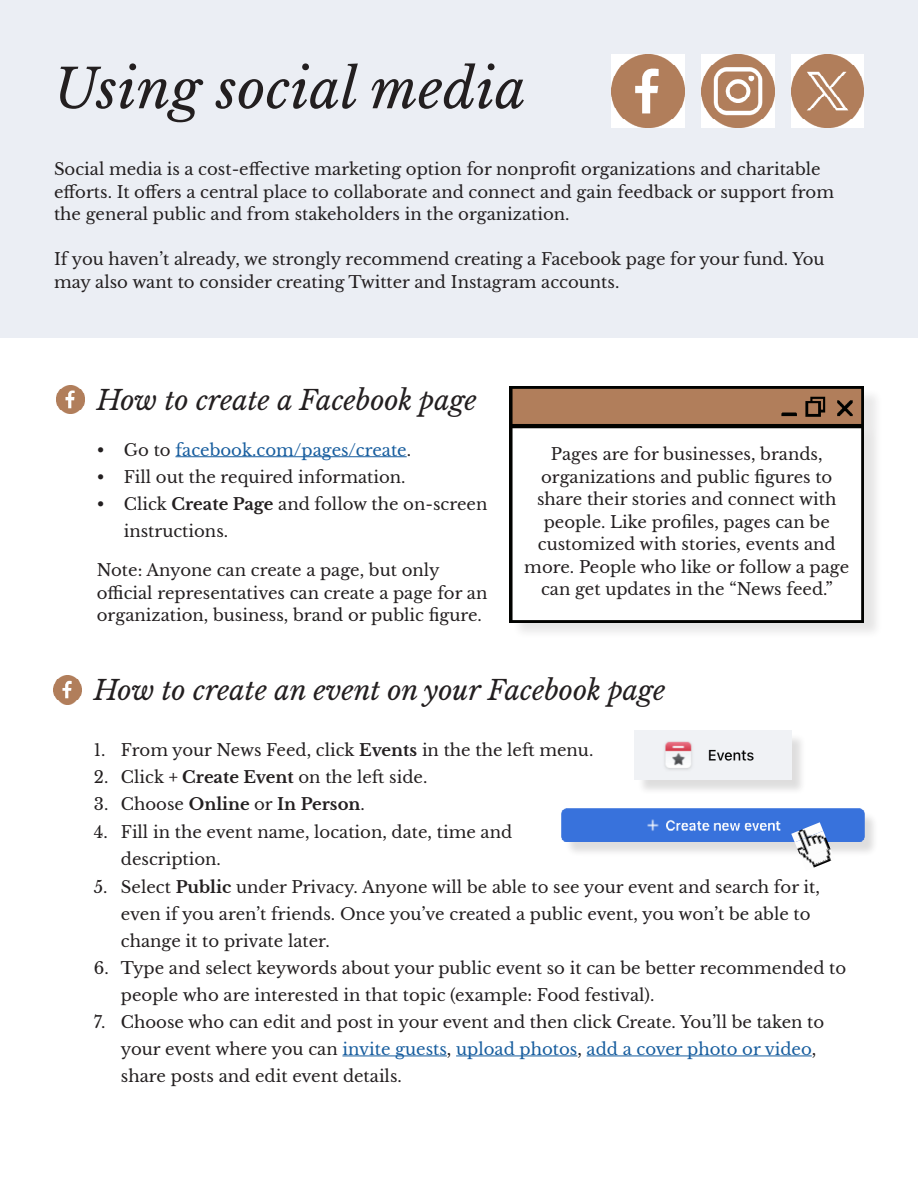
<style>
.page{position:relative;width:918px;height:1188px;background:#fff}
.page>*{position:absolute;margin:0;border:0;box-sizing:border-box;transform-origin:0 0}
.t1{font:italic 54px "Libre Baskerville";letter-spacing:.01em;color:#231f20}
.t2{font:italic 27px "Libre Baskerville";color:#231f20}
.t3{font:16.5px/22.5px "Libre Baskerville";color:#231f20}
.t4{font:16.5px "Libre Baskerville";color:#175d9e}
.t5{font:700 16.5px "Libre Baskerville";color:#231f20}
.s1{color:#231f20}
.s2{font-weight:700}
.s3{font-weight:400}
.s4{color:#175d9e}
</style>
<div class="page">
<img style="left:57px;top:385px;width:28px;height:29px">
<div style="left:512px;top:388px;width:371px;height:252px;background:#231f20;opacity:.12"></div>
<img style="left:510px;top:387px;width:354px;height:235px">
<div style="left:0;top:0;width:918px;height:164px;background:#ebeef4"></div>
<div style="left:0;top:164px;width:918px;height:174px;background:#ebeef4"></div>
<hr style="left:175px;top:456px;width:232px;height:1px;background:#175d9e">
<img style="left:612px;top:55px;width:72px;height:73px">
<img style="left:702px;top:55px;width:72px;height:73px">
<img style="left:54px;top:676px;width:28px;height:28px">
<div style="left:637px;top:733px;width:169px;height:62px;background:#231f20;opacity:.15"></div>
<img style="left:635px;top:731px;width:156px;height:49px">
<div style="left:564px;top:811px;width:315px;height:46px;background:#231f20;opacity:.15"></div>
<img style="left:562px;top:809px;width:302px;height:33px">
<img style="left:791px;top:822px;width:32px;height:20px">
<img style="left:795px;top:831px;width:32px;height:20px">
<img style="left:798px;top:839px;width:32px;height:18px">
<img style="left:802px;top:848px;width:32px;height:11px">
<img style="left:805px;top:856px;width:30px;height:12px">
<hr style="left:342px;top:1056px;width:105px;height:1px;background:#175d9e">
<hr style="left:456px;top:1056px;width:121px;height:1px;background:#175d9e">
<hr style="left:587px;top:1056px;width:225px;height:1px;background:#175d9e">
<img style="left:791px;top:55px;width:73px;height:73px">
<p class="t1" style="left:54px;top:56px;width:473px">Using social media</p>
<p class="t3" style="left:54px;top:158px;width:782px">Social media is a cost-effective marketing option for nonprofit organizations and charitable efforts. It offers a central place to collaborate and connect and gain feedback or support from the general public and from stakeholders in the organization.</p>
<p class="t3" style="left:54px;top:248px;width:772px">If you haven’t already, we strongly recommend creating a Facebook page for your fund. You may also want to consider creating Twitter and Instagram accounts.</p>
<p class="t2" style="left:97px;top:384px;width:382px">How to create a Facebook page</p>
<p class="t4" style="left:97px;top:439px;width:316px"><span class="s1">• Go to</span> facebook.com/pages/create<span class="s1">.</span></p>
<p class="t3" style="left:97px;top:465px;width:310px">• Fill out the required information.</p>
<p class="t3" style="left:124px;top:490px;width:365px;line-height:27px;text-indent:-27px">• Click <span class="s2">Create Page</span> and follow the on-screen instructions.</p>
<p class="t3" style="left:97px;top:559px;width:392px">Note: Anyone can create a page, but only official representatives can create a page for an organization, business, brand or public figure.</p>
<p class="t3" style="left:524px;top:443px;width:326px;text-align:center">Pages are for businesses, brands, organizations and public figures to share their stories and connect with people. Like profiles, pages can be customized with stories, events and more. People who like or follow a page can get updates in the “News feed.”</p>
<p class="t2" style="left:94px;top:674px;width:573px">How to create an event on your Facebook page</p>
<p class="t3" style="left:94px;top:739px;width:501px">1. From your News Feed, click <span class="s2">Events</span> in the the left menu.</p>
<p class="t3" style="left:94px;top:766px;width:335px">2. Click <span class="s2">+ Create Event</span> on the left side.</p>
<p class="t5" style="left:94px;top:794px;width:272px"><span class="s3">3. Choose</span> Online <span class="s3">or</span> In Person<span class="s3">.</span></p>
<p class="t3" style="left:121px;top:819px;width:393px;line-height:27px;text-indent:-27px">4. Fill in the event name, location, date, time and description.</p>
<p class="t3" style="left:121px;top:873px;width:700px;line-height:27px;text-indent:-27px">5. Select <span class="s2">Public</span> under Privacy. Anyone will be able to see your event and search for it, even if you aren’t friends. Once you’ve created a public event, you won’t be able to change it to private later.</p>
<p class="t3" style="left:121px;top:954px;width:727px;line-height:27px;text-indent:-27px">6. Type and select keywords about your public event so it can be better recommended to people who are interested in that topic (example: Food festival).</p>
<p class="t3" style="left:121px;top:1008px;width:705px;line-height:27px;text-indent:-27px">7. Choose who can edit and post in your event and then click Create. You’ll be taken to your event where you can <span class="s4">invite guests</span>, <span class="s4">upload photos</span>, <span class="s4">add a cover photo or video</span>, share posts and edit event details.</p>
</div>
